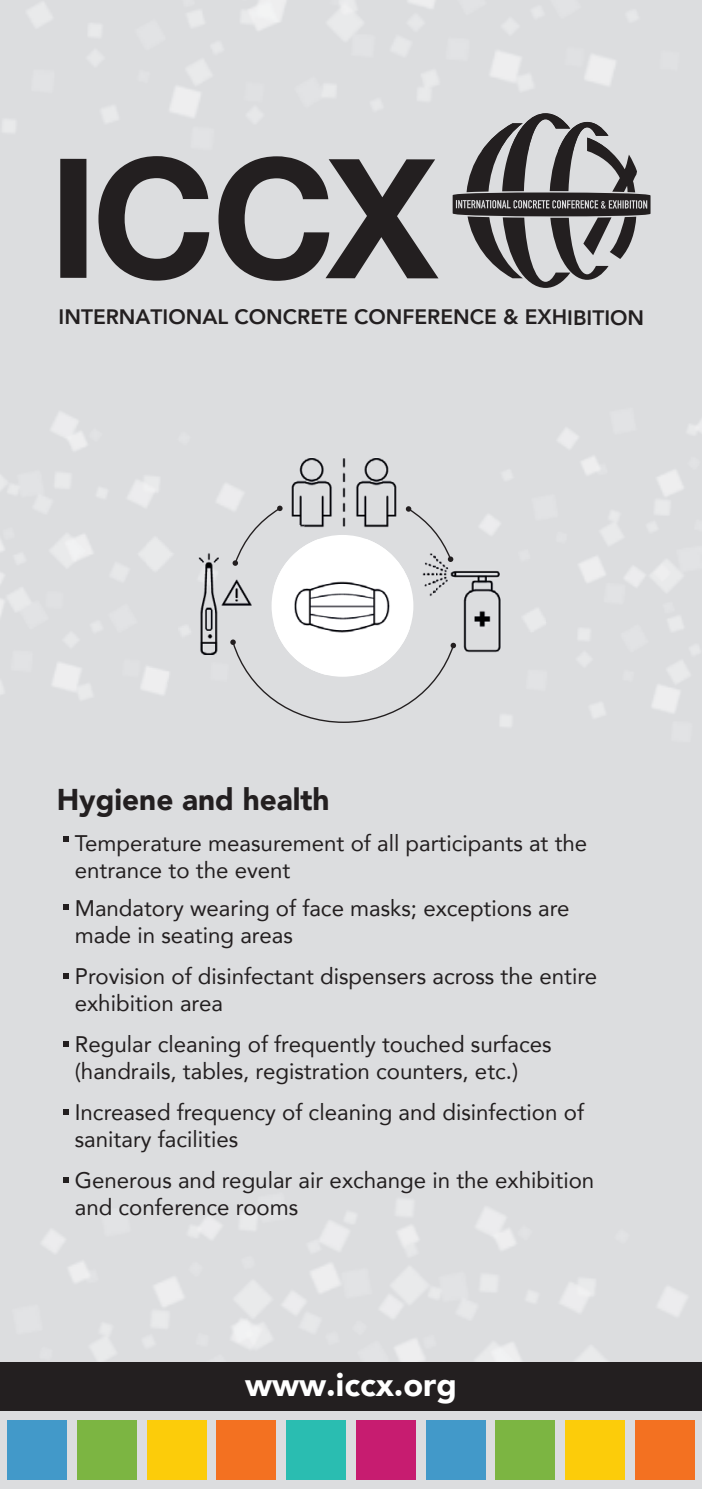
<style>
.page{position:relative;width:702px;height:1489px;background:#fff}
.page>*{position:absolute;margin:0;border:0;box-sizing:border-box;transform-origin:0 0}
.t1{font:900 32.5px "Avenir";color:#fff}
.t2{font:900 30px "Avenir";color:#231f20}
.t3{font:22.5px/27px "Avenir";color:#231f20}
.t4{font:800 21px "Avenir";color:#231f20}
</style>
<div class="page">
<div style="left:0;top:0;width:702px;height:1488px;background:#dcdddf"></div>
<svg style="left:218px;top:156px;width:220px;height:125px"></svg>
<svg style="left:98px;top:156px;width:111px;height:124px"></svg>
<div style="left:60px;top:159px;width:26px;height:119px;background:#231f20"></div>
<svg style="left:452px;top:151px;width:198px;height:137px"></svg>
<div style="left:0;top:1361px;width:702px;height:49px;background:#231f20"></div>
<div style="left:356px;top:1420px;width:59px;height:59px;background:#c71c70"></div>
<div style="left:77px;top:1420px;width:59px;height:59px;background:#7cb542"></div>
<div style="left:217px;top:1420px;width:59px;height:59px;background:#f37121"></div>
<div style="left:286px;top:1420px;width:59px;height:59px;background:#2abdb1"></div>
<div style="left:8px;top:1420px;width:59px;height:59px;background:#4299c9"></div>
<div style="left:147px;top:1420px;width:59px;height:59px;background:#fccc0a"></div>
<div style="left:495px;top:1420px;width:60px;height:59px;background:#7cb542"></div>
<div style="left:635px;top:1420px;width:59px;height:59px;background:#f37121"></div>
<div style="left:426px;top:1420px;width:59px;height:59px;background:#4299c9"></div>
<div style="left:565px;top:1420px;width:59px;height:59px;background:#fccc0a"></div>
<img style="left:3px;top:0;width:633px;height:136px">
<img style="left:481px;top:123px;width:28px;height:28px">
<img style="left:509px;top:113px;width:61px;height:38px">
<img style="left:558px;top:122px;width:50px;height:29px">
<img style="left:587px;top:137px;width:23px;height:14px">
<img style="left:42px;top:1200px;width:645px;height:161px">
<svg style="left:63px;top:836px;width:6px;height:6px"></svg>
<svg style="left:63px;top:904px;width:6px;height:6px"></svg>
<svg style="left:63px;top:973px;width:6px;height:5px"></svg>
<svg style="left:63px;top:1041px;width:6px;height:5px"></svg>
<svg style="left:63px;top:1109px;width:6px;height:5px"></svg>
<svg style="left:63px;top:1177px;width:6px;height:6px"></svg>
<img style="left:0;top:413px;width:243px;height:286px">
<img style="left:480px;top:420px;width:222px;height:306px">
<img style="left:146px;top:525px;width:106px;height:158px">
<img style="left:282px;top:458px;width:124px;height:86px">
<img style="left:282px;top:525px;width:22px;height:19px">
<img style="left:386px;top:537px;width:159px;height:131px">
<img style="left:378px;top:537px;width:28px;height:13px">
<div style="left:271px;top:535px;width:142px;height:141px;background:#fff;border-radius:50%"></div>
<img style="left:287px;top:539px;width:30px;height:22px">
<svg style="left:406px;top:506px;width:47px;height:56px"></svg>
<svg style="left:230px;top:639px;width:226px;height:84px"></svg>
<svg style="left:232px;top:505px;width:50px;height:61px"></svg>
<p class="t4" style="left:59px;top:300px;width:587px">INTERNATIONAL CONCRETE CONFERENCE &amp; EXHIBITION</p>
<h2 class="t2" style="left:57px;top:773px;width:274px">Hygiene and health</h2>
<p class="t3" style="left:75px;top:829px;width:514px">Temperature measurement of all participants at the entrance to the event</p>
<p class="t3" style="left:75px;top:893px;width:496px">Mandatory wearing of face masks; exceptions are made in seating areas</p>
<p class="t3" style="left:75px;top:961px;width:524px">Provision of disinfectant dispensers across the entire exhibition area</p>
<p class="t3" style="left:75px;top:1030px;width:478px">Regular cleaning of frequently touched surfaces (handrails, tables, registration counters, etc.)</p>
<p class="t3" style="left:75px;top:1098px;width:510px">Increased frequency of cleaning and disinfection of sanitary facilities</p>
<p class="t3" style="left:75px;top:1166px;width:521px">Generous and regular air exchange in the exhibition and conference rooms</p>
<h1 class="t1" style="left:245px;top:1356px;width:213px">www.iccx.org</h1>
</div>
